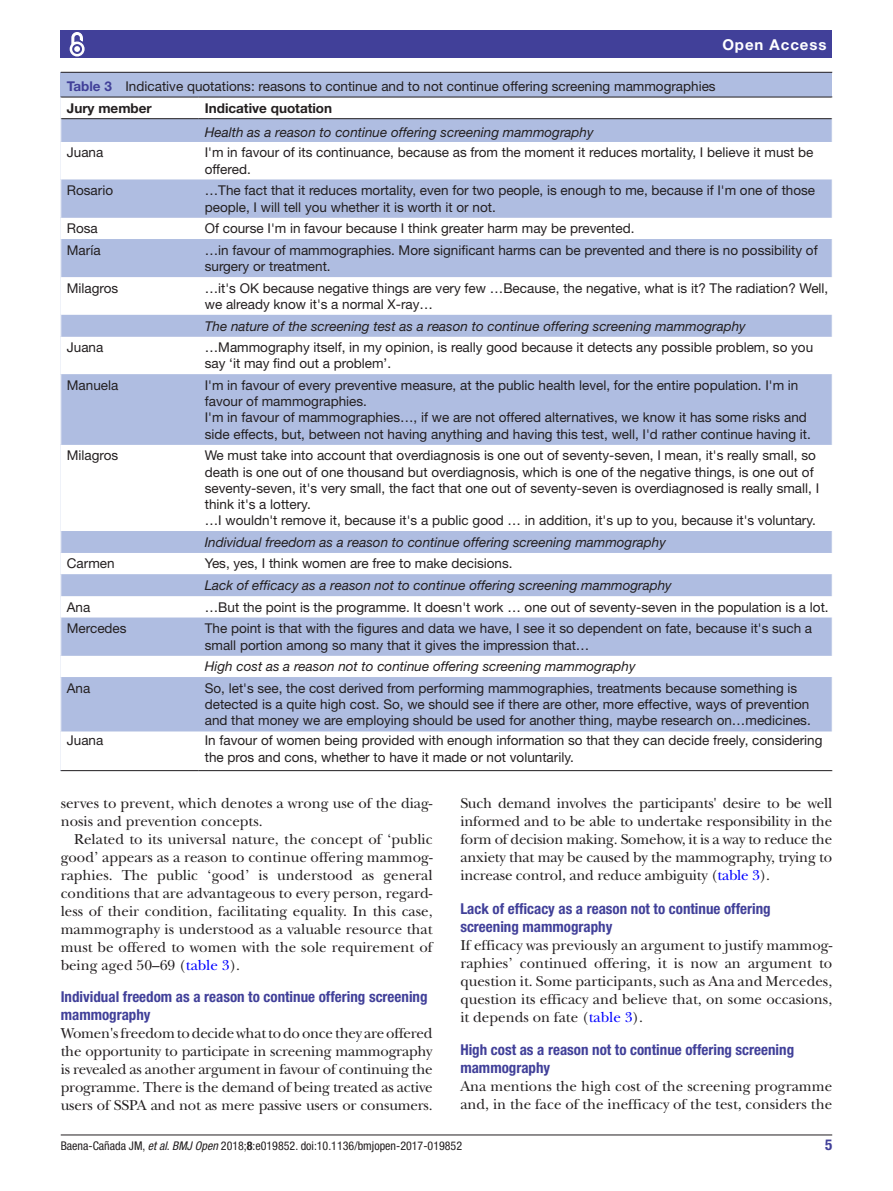
<style>
.page{position:relative;width:893px;height:1191px;background:#fff}
.page>*{position:absolute;margin:0;border:0;box-sizing:border-box;transform-origin:0 0}
.t1{font:15px/18px "New Baskerville";color:#231f20;text-align:justify}
.t2{font:700 condensed 15px/18px "Helvetica Neue LT Std";color:#414099}
.t3{font:700 15px "Helvetica Neue LT Std";letter-spacing:.065em;color:#fff}
.t4{font:13.5px/16.2px "Helvetica Neue LT Std";color:#231f20}
.t5{font:italic 13.5px "Helvetica Neue LT Std";color:#231f20}
.t6{font:700 13.5px "Helvetica Neue LT Std";color:#231f20}
.t7{font:condensed 12px "Helvetica Neue LT Std";color:#231f20}
.s1{font-weight:700;color:#414099}
.s2{font-weight:700}
.s3{color:#00f}
.s4{font-style:italic}
</style>
<div class="page">
<hr style="left:61px;top:1134px;width:771px;height:1px;background:#231f20">
<div style="left:61px;top:31px;width:771px;height:27px;background:#414099"></div>
<svg style="left:69px;top:32px;width:16px;height:25px"></svg>
<div style="left:61px;top:73px;width:771px;height:698px;background:#afbde1"></div>
<hr style="left:61px;top:72px;width:771px;height:1px;background:#231f20">
<div style="left:61px;top:98px;width:771px;height:672px;background:#fff"></div>
<svg style="left:61px;top:119px;width:771px;height:612px"></svg>
<hr style="left:61px;top:97px;width:138px;height:1px;background:#231f20">
<hr style="left:61px;top:118px;width:138px;height:1px;background:#231f20">
<hr style="left:199px;top:97px;width:633px;height:1px;background:#231f20">
<hr style="left:199px;top:118px;width:633px;height:1px;background:#231f20">
<hr style="left:61px;top:770px;width:138px;height:1px;background:#231f20">
<hr style="left:199px;top:770px;width:633px;height:1px;background:#231f20">
<svg style="left:60px;top:97px;width:1px;height:45px"></svg>
<svg style="left:60px;top:217px;width:1px;height:22px"></svg>
<svg style="left:60px;top:315px;width:1px;height:21px"></svg>
<svg style="left:60px;top:531px;width:1px;height:86px"></svg>
<svg style="left:60px;top:655px;width:1px;height:22px"></svg>
<p class="t3" style="left:722px;top:35px;width:106px">Open Access</p>
<p class="t4" style="left:67px;top:75px;width:650px;line-height:22px"><span class="s1">Table 3</span> Indicative quotations: reasons to continue and to not continue offering screening mammographies<br><span class="s2">Jury member</span></p>
<p class="t6" style="left:205px;top:99px;width:129px">Indicative quotation</p>
<p class="t5" style="left:205px;top:124px;width:390px">Health as a reason to continue offering screening mammography</p>
<p class="t4" style="left:67px;top:144px;width:38px">Juana</p>
<p class="t4" style="left:205px;top:144px;width:610px">I'm in favour of its continuance, because as from the moment it reduces mortality, I believe it must be offered.</p>
<p class="t4" style="left:67px;top:182px;width:48px">Rosario</p>
<p class="t4" style="left:205px;top:182px;width:612px">…The fact that it reduces mortality, even for two people, is enough to me, because if I'm one of those people, I will tell you whether it is worth it or not.</p>
<p class="t4" style="left:67px;top:220px;width:32px">Rosa</p>
<p class="t4" style="left:205px;top:220px;width:431px">Of course I'm in favour because I think greater harm may be prevented.</p>
<p class="t4" style="left:67px;top:242px;width:35px">María</p>
<p class="t4" style="left:205px;top:242px;width:614px">…in favour of mammographies. More significant harms can be prevented and there is no possibility of surgery or treatment.</p>
<p class="t4" style="left:67px;top:280px;width:53px">Milagros</p>
<p class="t4" style="left:205px;top:280px;width:625px">…it's OK because negative things are very few …Because, the negative, what is it? The radiation? Well, we already know it's a normal X-ray…</p>
<p class="t5" style="left:205px;top:318px;width:542px">The nature of the screening test as a reason to continue offering screening mammography</p>
<p class="t4" style="left:67px;top:339px;width:38px">Juana</p>
<p class="t4" style="left:205px;top:339px;width:610px">…Mammography itself, in my opinion, is really good because it detects any possible problem, so you say ‘it may find out a problem’.</p>
<p class="t4" style="left:67px;top:377px;width:53px">Manuela</p>
<p class="t4" style="left:205px;top:377px;width:608px">I'm in favour of every preventive measure, at the public health level, for the entire population. I'm in favour of mammographies.<br>I'm in favour of mammographies…, if we are not offered alternatives, we know it has some risks and side effects, but, between not having anything and having this test, well, I'd rather continue having it.</p>
<p class="t4" style="left:67px;top:447px;width:53px">Milagros</p>
<p class="t4" style="left:205px;top:447px;width:616px">We must take into account that overdiagnosis is one out of seventy-seven, I mean, it's really small, so death is one out of one thousand but overdiagnosis, which is one of the negative things, is one out of seventy-seven, it's very small, the fact that one out of seventy-seven is overdiagnosed is really small, I think it's a lottery.<br>…I wouldn't remove it, because it's a public good … in addition, it's up to you, because it's voluntary.</p>
<p class="t5" style="left:205px;top:534px;width:463px">Individual freedom as a reason to continue offering screening mammography</p>
<p class="t4" style="left:67px;top:555px;width:49px">Carmen</p>
<p class="t4" style="left:205px;top:555px;width:309px">Yes, yes, I think women are free to make decisions.</p>
<p class="t5" style="left:205px;top:577px;width:468px">Lack of efficacy as a reason not to continue offering screening mammography</p>
<p class="t4" style="left:67px;top:598px;width:25px">Ana</p>
<p class="t4" style="left:205px;top:598px;width:625px">…But the point is the programme. It doesn't work … one out of seventy-seven in the population is a lot.</p>
<p class="t4" style="left:67px;top:620px;width:61px">Mercedes</p>
<p class="t4" style="left:205px;top:620px;width:609px">The point is that with the figures and data we have, I see it so dependent on fate, because it's such a small portion among so many that it gives the impression that…</p>
<p class="t5" style="left:205px;top:658px;width:432px">High cost as a reason not to continue offering screening mammography</p>
<p class="t4" style="left:67px;top:680px;width:25px">Ana</p>
<p class="t4" style="left:205px;top:680px;width:607px">So, let's see, the cost derived from performing mammographies, treatments because something is detected is a quite high cost. So, we should see if there are other, more effective, ways of prevention and that money we are employing should be used for another thing, maybe research on…medicines.</p>
<p class="t4" style="left:67px;top:732px;width:38px">Juana</p>
<p class="t4" style="left:205px;top:732px;width:619px">In favour of women being provided with enough information so that they can decide freely, considering the pros and cons, whether to have it made or not voluntarily.</p>
<p class="t1" style="left:61px;top:794px;width:373px">serves to prevent, which denotes a wrong use of the diag&shy;nosis and prevention concepts.</p>
<p class="t1" style="left:61px;top:830px;width:373px;text-indent:14px">Related to its universal nature, the concept of ‘public good’ appears as a reason to continue offering mammog&shy;raphies. The public ‘good’ is understood as general conditions that are advantageous to every person, regard&shy;less of their condition, facilitating equality. In this case, mammography is understood as a valuable resource that must be offered to women with the sole requirement of being aged 50–69 (<span class="s3">table 3</span>).</p>
<p class="t2" style="left:61px;top:987px;width:368px">Individual freedom as a reason to continue offering screening mammography</p>
<p class="t1" style="left:61px;top:1024px;width:373px">Women's freedom to decide what to do once they are offered the opportunity to participate in screening mammography is revealed as another argument in favour of continuing the programme. There is the demand of being treated as active users of SSPA and not as mere passive users or consumers.</p>
<p class="t1" style="left:460px;top:794px;width:373px">Such demand involves the participants' desire to be well informed and to be able to undertake responsibility in the form of decision making. Somehow, it is a way to reduce the anxiety that may be caused by the mammography, trying to increase control, and reduce ambiguity (<span class="s3">table 3</span>).</p>
<p class="t2" style="left:460px;top:899px;width:312px">Lack of efficacy as a reason not to continue offering screening mammography</p>
<p class="t1" style="left:460px;top:936px;width:373px">If efficacy was previously an argument to justify mammog&shy;raphies’ continued offering, it is now an argument to question it. Some participants, such as Ana and Mercedes, question its efficacy and believe that, on some occasions, it depends on fate (<span class="s3">table 3</span>).</p>
<p class="t2" style="left:460px;top:1040px;width:335px">High cost as a reason not to continue offering screening mammography</p>
<p class="t1" style="left:460px;top:1077px;width:373px">Ana mentions the high cost of the screening programme and, in the face of the inefficacy of the test, considers the</p>
<p class="t7" style="left:61px;top:1138px;width:403px">Baena-Cañada JM, <span class="s4">et al</span>. <span class="s4">BMJ Open</span> 2018;<span class="s2">8</span>:e019852. doi:10.1136/bmjopen-2017-019852</p>
<p class="t2" style="left:825px;top:1135px;width:9px">5</p>
</div>
